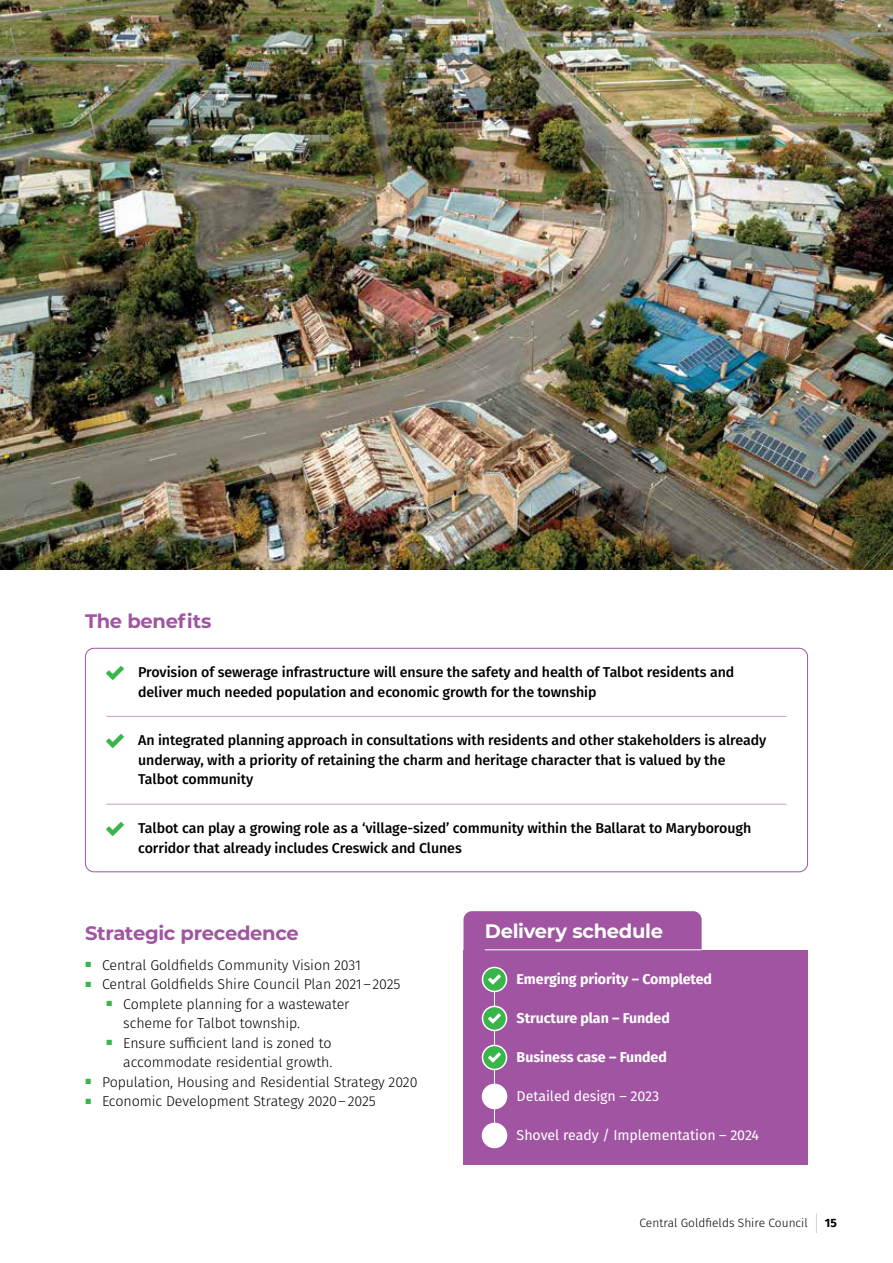
<style>
.page{position:relative;width:893px;height:1263px;background:#fff}
.page>*{position:absolute;margin:0;border:0;box-sizing:border-box;transform-origin:0 0}
.t1{font:700 19.5px "Montserrat";letter-spacing:-.015em;color:#a154a1}
.t2{font:700 19.5px "Montserrat";letter-spacing:-.015em;color:#fff}
.t3{font:500 14.25px/19.5px "Fira Sans";letter-spacing:-.005em;color:#000}
.t4{font:300 14.25px/19.5px "Fira Sans";letter-spacing:-.005em;color:#000}
.t5{font:700 14.25px "Fira Sans";letter-spacing:-.005em;color:#fff}
.t6{font:14.25px "Fira Sans";letter-spacing:-.005em;color:#fff}
.t7{font:300 12px "Fira Sans";color:#000}
.t8{font:700 12px "Fira Sans";color:#000}
.s1{font-family:"SS Standard";font-weight:400;font-size:18px;color:#39b54a}
</style>
<div class="page">
<hr style="left:106px;top:716px;width:681px;height:1px;background:#c7a0ca">
<hr style="left:106px;top:804px;width:681px;height:1px;background:#c7a0ca">
<div style="left:85px;top:648px;width:723px;height:224px;border:1px solid #a154a1;border-radius:9px"></div>
<div style="left:463px;top:950px;width:345px;height:215px;background:#a154a1"></div>
<div style="left:463px;top:911px;width:239px;height:39px;background:#a154a1"></div>
<hr style="left:494px;top:970px;width:1px;height:165px;background:#fff">
<div style="left:482px;top:1123px;width:24px;height:24px;background:#fff;border-radius:50%"></div>
<div style="left:482px;top:1123px;width:25px;height:25px;border:2px solid #fff;border-radius:50%"></div>
<div style="left:482px;top:1084px;width:24px;height:24px;background:#fff;border-radius:50%"></div>
<div style="left:482px;top:1084px;width:25px;height:25px;border:2px solid #fff;border-radius:50%"></div>
<div style="left:482px;top:967px;width:24px;height:24px;background:#39b54a;border-radius:50%"></div>
<div style="left:482px;top:967px;width:25px;height:25px;border:2px solid #fff;border-radius:50%"></div>
<svg style="left:488px;top:974px;width:13px;height:10px"></svg>
<div style="left:482px;top:1006px;width:24px;height:24px;background:#39b54a;border-radius:50%"></div>
<div style="left:482px;top:1006px;width:25px;height:25px;border:2px solid #fff;border-radius:50%"></div>
<svg style="left:488px;top:1013px;width:13px;height:10px"></svg>
<div style="left:482px;top:1045px;width:24px;height:24px;background:#39b54a;border-radius:50%"></div>
<div style="left:482px;top:1045px;width:25px;height:25px;border:2px solid #fff;border-radius:50%"></div>
<svg style="left:488px;top:1052px;width:13px;height:10px"></svg>
<hr style="left:485px;top:949px;width:217px;height:1px;background:#fff">
<img style="left:0;top:0;width:893px;height:570px">
<svg style="left:816px;top:1213px;width:1px;height:20px"></svg>
<h1 class="t1" style="left:85px;top:607px;width:128px">The benefits</h1>
<p class="t3" style="left:138px;top:662px;width:598px;text-indent:-32px"><span class="s1">✓</span> Provision of sewerage infrastructure will ensure the safety and health of Talbot residents and deliver much needed population and economic growth for the township</p>
<p class="t3" style="left:138px;top:730px;width:630px;text-indent:-32px"><span class="s1">✓</span> An integrated planning approach in consultations with residents and other stakeholders is already underway, with a priority of retaining the charm and heritage character that is valued by the<br>Talbot community</p>
<p class="t3" style="left:138px;top:818px;width:615px;text-indent:-32px"><span class="s1">✓</span> Talbot can play a growing role as a ‘village-sized’ community within the Ballarat to Maryborough corridor that already includes Creswick and Clunes</p>
<h1 class="t1" style="left:85px;top:919px;width:215px">Strategic precedence</h1>
<p class="t4" style="left:85px;top:955px;width:277px"><sup>■</sup> Central Goldfields Community Vision 2031</p>
<p class="t4" style="left:85px;top:974px;width:317px"><sup>■</sup> Central Goldfields Shire Council Plan 2021–2025</p>
<p class="t4" style="left:123px;top:994px;width:228px;text-indent:-17px"><sup>■</sup> Complete planning for a wastewater scheme for Talbot township.</p>
<p class="t4" style="left:106px;top:1033px;width:228px;text-align:right"><sup>■</sup> Ensure sufficient land is zoned to accommodate residential growth.</p>
<p class="t4" style="left:85px;top:1072px;width:334px"><sup>■</sup> Population, Housing and Residential Strategy 2020</p>
<p class="t4" style="left:85px;top:1091px;width:292px"><sup>■</sup> Economic Development Strategy 2020–2025</p>
<h1 class="t2" style="left:485px;top:916px;width:180px">Delivery schedule</h1>
<p class="t5" style="left:517px;top:967px;width:197px">Emerging priority – Completed</p>
<p class="t5" style="left:517px;top:1006px;width:155px">Structure plan – Funded</p>
<p class="t5" style="left:517px;top:1045px;width:152px">Business case – Funded</p>
<p class="t6" style="left:517px;top:1085px;width:144px">Detailed design – 2023</p>
<p class="t6" style="left:517px;top:1124px;width:244px">Shovel ready / Implementation – 2024</p>
<p class="t7" style="left:640px;top:1214px;width:170px">Central Goldfields Shire Council</p>
<p class="t8" style="left:825px;top:1213px;width:14px">15</p>
</div>
